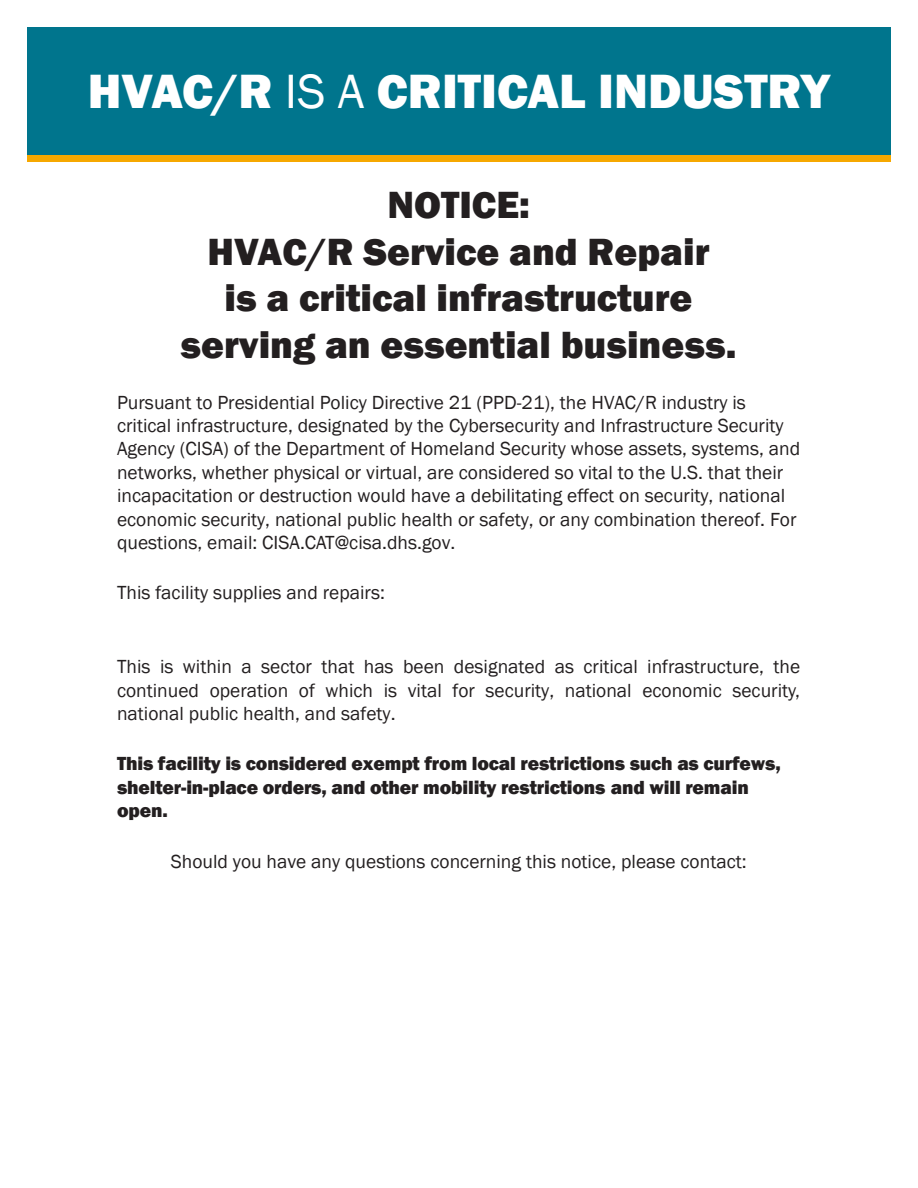
<style>
.page{position:relative;width:918px;height:1188px;background:#fff}
.page>*{position:absolute;margin:0;border:0;box-sizing:border-box;transform-origin:0 0}
.t1{font:800 49.5px "Franklin Gothic";color:#fff}
.t2{font:800 39px/46.8px "Franklin Gothic";color:#231f20;text-align:center}
.t3{font:19.5px/23.4px "Franklin Gothic";color:#231f20}
.t4{font:800 19.5px/23.4px "Franklin Gothic";letter-spacing:-.01em;color:#231f20}
.s1{font-weight:400}
</style>
<div class="page">
<div style="left:27px;top:27px;width:864px;height:128px;background:#00758d"></div>
<div style="left:27px;top:155px;width:864px;height:7px;background:#f6a800"></div>
<p class="t1" style="left:88px;top:60px;width:744px">HVAC/R <span class="s1">IS A</span> CRITICAL INDUSTRY</p>
<p class="t2" style="left:181px;top:181px;width:557px">NOTICE:<br>HVAC/R Service and Repair<br>is a critical infrastructure serving an essential business.</p>
<p class="t3" style="left:117px;top:391px;width:685px">Pursuant to Presidential Policy Directive 21 (PPD-21), the HVAC/R industry is critical infrastructure, designated by the Cybersecurity and Infrastructure Security Agency (CISA) of the Department of Homeland Security whose assets, systems, and networks, whether physical or virtual, are considered so vital to the U.S. that their incapacitation or destruction would have a debilitating effect on security, national economic security, national public health or safety, or any combination thereof. For questions, email: CISA.CAT@cisa.dhs.gov.</p>
<p class="t3" style="left:117px;top:582px;width:269px">This facility supplies and repairs:</p>
<p class="t3" style="left:117px;top:655px;width:685px;text-align:justify">This is within a sector that has been designated as critical infrastructure, the continued operation of which is vital for security, national economic security, national public health, and safety.</p>
<p class="t4" style="left:117px;top:752px;width:665px">This facility is considered exempt from local restrictions such as curfews, shelter-in-place orders, and other mobility restrictions and will remain open.</p>
<p class="t3" style="left:171px;top:850px;width:577px">Should you have any questions concerning this notice, please contact:</p>
</div>
